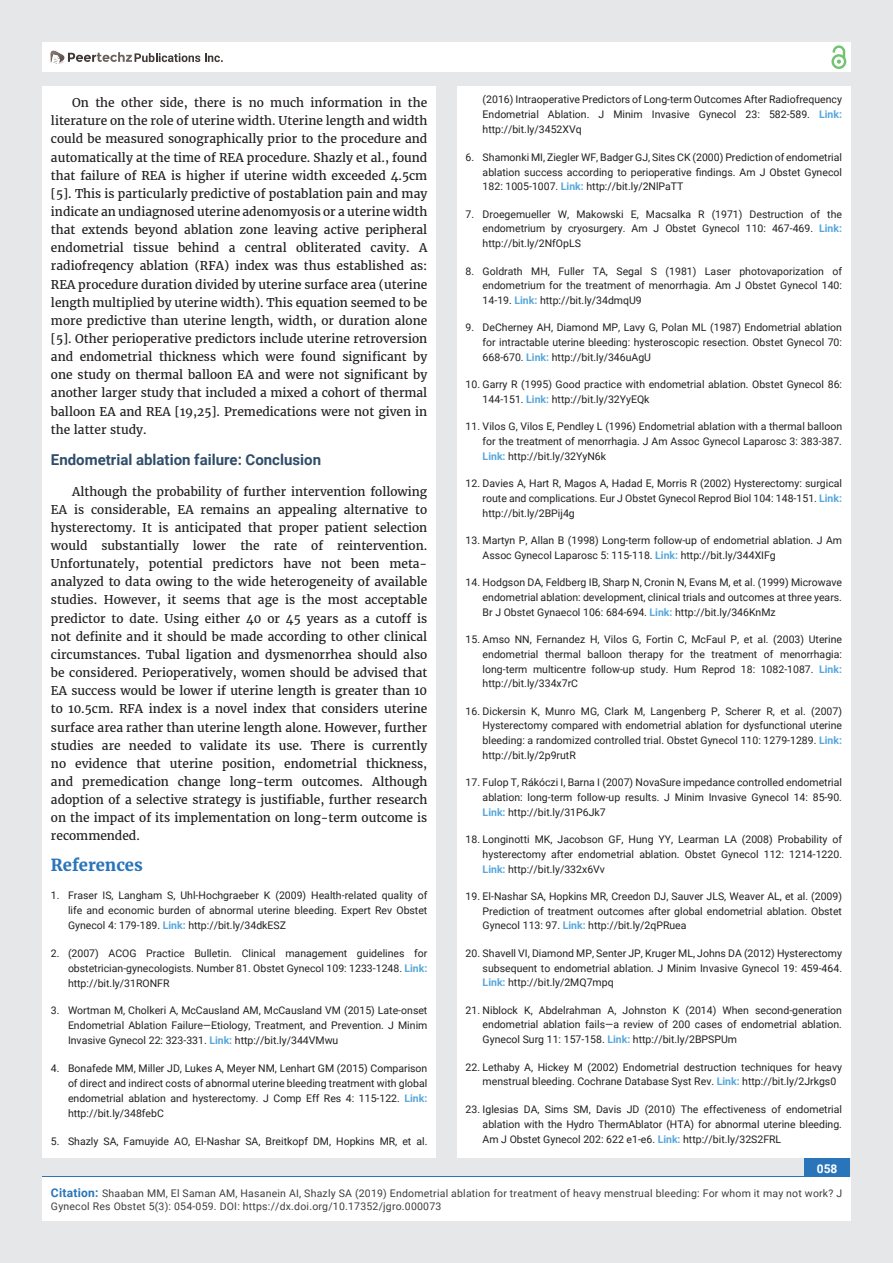
<style>
.page{position:relative;width:893px;height:1263px;background:#e6e7e9}
.page>*{position:absolute;margin:0;border:0;box-sizing:border-box;transform-origin:0 0}
.t1{font:700 16.5px "Merriweather";color:#2a75ba}
.t2{font:700 15px "Roboto";color:#2f4d6a}
.t3{font:12px/18.1px "Merriweather";color:#231f20;text-align:justify}
.t4{font:700 12px "Roboto";color:#fff}
.t5{font:10.5px/14.7px "Roboto";color:#231f20;text-align:justify}
.t6{font:10.5px/13.5px "Roboto";letter-spacing:.02em;color:#3e3e3f}
.s1{font-weight:700;color:#56a7dc}
.s2{font-weight:700;font-size:12px;color:#2a75ba}
</style>
<div class="page">
<div style="left:42px;top:43px;width:808px;height:29px;background:#fff"></div>
<div style="left:831px;top:54px;width:15px;height:15px;border:2px solid #72c272;border-radius:50%"></div>
<svg style="left:831px;top:45px;width:15px;height:19px"></svg>
<div style="left:804px;top:1157px;width:46px;height:43px;background:#2a75ba"></div>
<svg style="left:49px;top:50px;width:174px;height:14px"></svg>
<div style="left:42px;top:1177px;width:809px;height:43px;background:#fff"></div>
<div style="left:42px;top:87px;width:394px;height:1071px;background:#fff"></div>
<div style="left:457px;top:87px;width:393px;height:1071px;background:#fff"></div>
<p class="t3" style="left:51px;top:94px;width:378px;text-indent:21px">On the other side, there is no much information in the literature on the role of uterine width. Uterine length and width could be measured sonographically prior to the procedure and automatically at the time of REA procedure. Shazly et al., found that failure of REA is higher if uterine width exceeded 4.5cm [5]. This is particularly predictive of postablation pain and may indicate an undiagnosed uterine adenomyosis or a uterine width that extends beyond ablation zone leaving active peripheral endometrial tissue behind a central obliterated cavity. A radiofreqency ablation (RFA) index was thus established as:<br>REA procedure duration divided by uterine surface area (uterine length multiplied by uterine width). This equation seemed to be more predictive than uterine length, width, or duration alone [5]. Other perioperative predictors include uterine retroversion and endometrial thickness which were found significant by one study on thermal balloon EA and were not significant by another larger study that included a mixed a cohort of thermal balloon EA and REA [19,25]. Premedications were not given in the latter study.</p>
<h2 class="t2" style="left:51px;top:451px;width:272px">Endometrial ablation failure: Conclusion</h2>
<p class="t3" style="left:51px;top:482px;width:378px;text-indent:21px">Although the probability of further intervention following EA is considerable, EA remains an appealing alternative to hysterectomy. It is anticipated that proper patient selection would substantially lower the rate of reintervention.<br>Unfortunately, potential predictors have not been meta&shy;analyzed to data owing to the wide heterogeneity of available studies. However, it seems that age is the most acceptable predictor to date. Using either 40 or 45 years as a cutoff is not definite and it should be made according to other clinical circumstances. Tubal ligation and dysmenorrhea should also be considered. Perioperatively, women should be advised that EA success would be lower if uterine length is greater than 10 to 10.5cm. RFA index is a novel index that considers uterine surface area rather than uterine length alone. However, further studies are needed to validate its use. There is currently no evidence that uterine position, endometrial thickness, and premedication change long-term outcomes. Although adoption of a selective strategy is justifiable, further research on the impact of its implementation on long-term outcome is recommended.</p>
<h1 class="t1" style="left:51px;top:855px;width:93px">References</h1>
<p class="t5" style="left:68px;top:888px;width:361px;text-indent:-17px">1. Fraser IS, Langham S, Uhl-Hochgraeber K (2009) Health-related quality of life and economic burden of abnormal uterine bleeding. Expert Rev Obstet Gynecol 4: 179-189. <span class="s1">Link:</span> http://bit.ly/34dkESZ</p>
<p class="t5" style="left:68px;top:945px;width:361px;text-indent:-17px">2. (2007) ACOG Practice Bulletin. Clinical management guidelines for obstetrician-gynecologists. Number 81. Obstet Gynecol 109: 1233-1248. <span class="s1">Link: </span>http://bit.ly/31RONFR</p>
<p class="t5" style="left:68px;top:1003px;width:361px;text-indent:-17px">3. Wortman M, Cholkeri A, McCausland AM, McCausland VM (2015) Late-onset Endometrial Ablation Failure—Etiology, Treatment, and Prevention. J Minim Invasive Gynecol 22: 323-331. <span class="s1">Link:</span> http://bit.ly/344VMwu</p>
<p class="t5" style="left:68px;top:1061px;width:361px;text-indent:-17px">4. Bonafede MM, Miller JD, Lukes A, Meyer NM, Lenhart GM (2015) Comparison of direct and indirect costs of abnormal uterine bleeding treatment with global endometrial ablation and hysterectomy. J Comp Eff Res 4: 115-122. <span class="s1">Link: </span>http://bit.ly/348febC</p>
<p class="t5" style="left:51px;top:1134px;width:378px">5. S hazly SA, Famuyide AO, El-Nashar SA, Breitkopf DM, Hopkins MR, et al.</p>
<p class="t5" style="left:483px;top:92px;width:361px">(2016) Intraoperative Predictors of Long-term Outcomes After Radiofrequency Endometrial Ablation. J Minim Invasive Gynecol 23: 582-589. <span class="s1">Link: </span>http://bit.ly/3452XVq</p>
<p class="t5" style="left:483px;top:150px;width:361px;text-indent:-17px">6. Shamonki MI, Ziegler WF, Badger GJ, Sites CK (2000) Prediction of endometrial ablation success according to perioperative findings. Am J Obstet Gynecol 182: 1005-1007. <span class="s1">Link:</span> http://bit.ly/2NlPaTT</p>
<p class="t5" style="left:483px;top:207px;width:361px;text-indent:-17px">7. Droegemueller W, Makowski E, Macsalka R (1971) Destruction of the endometrium by cryosurgery. Am J Obstet Gynecol 110: 467-469. <span class="s1">Link: </span>http://bit.ly/2NfOpLS</p>
<p class="t5" style="left:483px;top:264px;width:361px;text-indent:-17px">8. Goldrath MH, Fuller TA, Segal S (1981) Laser photovaporization of endometrium for the treatment of menorrhagia. Am J Obstet Gynecol 140:<br>14-19. <span class="s1">Link:</span> http://bit.ly/34dmqU9</p>
<p class="t5" style="left:483px;top:321px;width:361px;text-indent:-17px">9. DeCherney AH, Diamond MP, Lavy G, Polan ML (1987) Endometrial ablation for intractable uterine bleeding: hysteroscopic resection. Obstet Gynecol 70:<br>668-670. <span class="s1">Link:</span> http://bit.ly/346uAgU</p>
<p class="t5" style="left:483px;top:377px;width:361px;text-indent:-17px">10. Garry R (1995) Good practice with endometrial ablation. Obstet Gynecol 86:<br>144-151. <span class="s1">Link:</span> http://bit.ly/32YyEQk</p>
<p class="t5" style="left:483px;top:420px;width:361px;text-indent:-17px">11. Vilos G, Vilos E, Pendley L (1996) Endometrial ablation with a thermal balloon for the treatment of menorrhagia. J Am Assoc Gynecol Laparosc 3: 383-387.<br><span class="s1">Link:</span> http://bit.ly/32YyN6k</p>
<p class="t5" style="left:483px;top:476px;width:361px;text-indent:-17px">12. Davie s A, Hart R, Magos A, Hadad E, Morris R (2002) Hysterectomy: surgical route and complications. Eur J Obstet Gynecol Reprod Biol 104: 148-151. <span class="s1">Link: </span>http://bit.ly/2BPij4g</p>
<p class="t5" style="left:483px;top:533px;width:361px;text-indent:-17px">13. Martyn P, Allan B (1998) Long-term follow-up of endometrial ablation. J Am<br>Assoc Gynecol Laparosc 5: 115-118. <span class="s1">Link:</span> http://bit.ly/344XIFg</p>
<p class="t5" style="left:483px;top:575px;width:361px;text-indent:-17px">14. Hodgson DA, Feldberg IB, Sharp N, Cronin N, Evans M, et al. (1999) Microwave endometrial ablation: development, clinical trials and outcomes at three years.<br>Br J Obstet Gynaecol 106: 684-694. <span class="s1">Link:</span> http://bit.ly/346KnMz</p>
<p class="t5" style="left:483px;top:632px;width:361px;text-indent:-17px">15. Amso NN, Fernandez H, Vilos G, Fortin C, McFaul P, et al. (2003) Uterine endometrial thermal balloon therapy for the treatment of menorrhagia: long‐term multicentre follow‐up study. Hum Reprod 18: 1082-1087. <span class="s1">Link: </span>http://bit.ly/334x7rC</p>
<p class="t5" style="left:483px;top:704px;width:361px;text-indent:-17px">16. Dickersin K, Munro MG, Clark M, Langenberg P, Scherer R, et al. (2007)<br>Hysterectomy compared with endometrial ablation for dysfunctional uterine bleeding: a randomized controlled trial. Obstet Gynecol 110: 1279-1289. <span class="s1">Link: </span>http://bit.ly/2p9rutR</p>
<p class="t5" style="left:483px;top:775px;width:361px;text-indent:-17px">17. Ful op T, Rákóczi I, Barna I (2007) NovaSure impedance controlled endometrial ablation: long-term follow-up results. J Minim Invasive Gynecol 14: 85-90.<br><span class="s1">Link:</span> http://bit.ly/31P6Jk7</p>
<p class="t5" style="left:483px;top:832px;width:361px;text-indent:-17px">18. Longinotti MK, Jacobson GF, Hung YY, Learman LA (2008) Probability of hysterectomy after endometrial ablation. Obstet Gynecol 112: 1214-1220.<br><span class="s1">Link:</span> http://bit.ly/332x6Vv</p>
<p class="t5" style="left:483px;top:889px;width:361px;text-indent:-17px">19. El-Nashar SA, Hopkins MR, Creedon DJ, Sauver JLS, Weaver AL, et al. (2009)<br>Prediction of treatment outcomes after global endometrial ablation. Obstet Gynecol 113: 97. <span class="s1">Link:</span> http://bit.ly/2qPRuea</p>
<p class="t5" style="left:483px;top:946px;width:361px;text-indent:-17px">20. Shavell VI, Diamond MP, Senter JP, Kruger ML, Johns DA (2012) Hysterectomy subsequent to endometrial ablation. J Minim Invasive Gynecol 19: 459-464.<br><span class="s1">Link:</span> http://bit.ly/2MQ7mpq</p>
<p class="t5" style="left:483px;top:1003px;width:361px;text-indent:-17px">21. Niblock K, Abdelrahman A, Johnston K (2014) When second-generation endometrial ablation fails—a review of 200 cases of endometrial ablation.<br>Gynecol Surg 11: 157-158. <span class="s1">Link:</span> http://bit.ly/2BPSPUm</p>
<p class="t5" style="left:483px;top:1060px;width:361px;text-indent:-17px">22. Lethaby A, Hickey M (2002) Endometrial destruction techniques for heavy menstrual bleeding. Coch rane Database Syst Rev. <span class="s1">Link:</span> http://bit.ly/2Jrkgs0</p>
<p class="t5" style="left:483px;top:1102px;width:361px;text-indent:-17px">23. Iglesias DA, Sims SM, Davis JD (2010) The effectiveness of endometrial ablation with the Hydro ThermAblator (HTA) for abnormal uterine bleeding.<br>Am J Obstet Gynecol 202: 622 e1-e6. <span class="s1">Link:</span> http://bit.ly/32S2FRL</p>
<p class="t4" style="left:817px;top:1162px;width:22px">058</p>
<p class="t6" style="left:51px;top:1186px;width:793px"><span class="s2">Citation:</span> Shaaban MM, El Saman AM, Hasanein AI, Shazly SA (2019) Endometrial ablation for treatment of heavy menstrual bleeding: For whom it may not work? J<br>Gynecol Res Obstet 5(3): 054-059. DOI: https://dx.doi.org/10.17352/jgro.000073</p>
</div>
